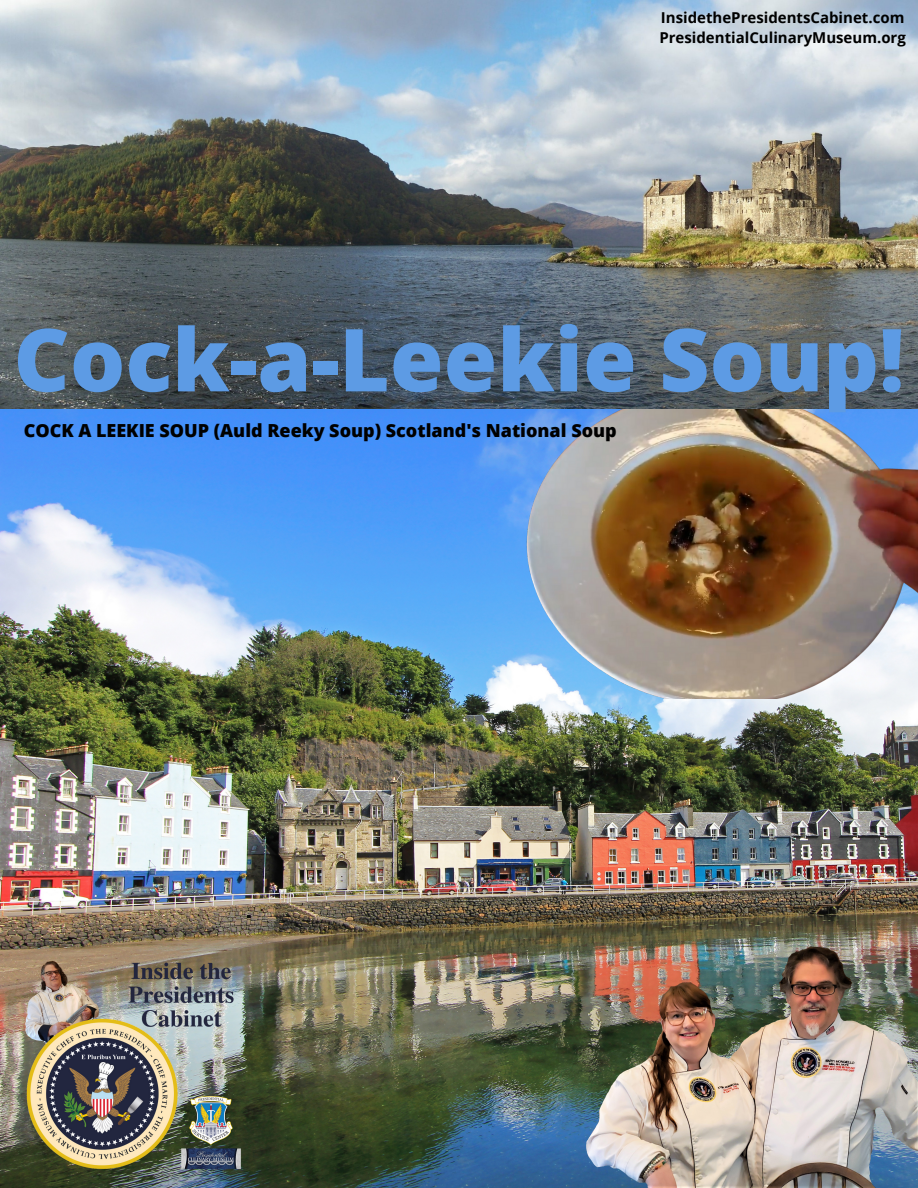
<style>
.page{position:relative;width:918px;height:1188px;background:#fff}
.page>*{position:absolute;margin:0;border:0;box-sizing:border-box;transform-origin:0 0}
.t1{font:800 87px "Open Sans";color:#5d9be4}
.t2{font:800 18px "Open Sans";color:#000}
.t3{font:700 15px "Open Sans";color:#000}
</style>
<div class="page">
<img style="left:0;top:0;width:918px;height:1188px">
<img style="left:469px;top:410px;width:449px;height:289px">
<img style="left:577px;top:921px;width:341px;height:266px">
<img style="left:24px;top:954px;width:219px;height:220px">
<p class="t3" style="left:661px;top:7px;width:245px">InsidethePresidentsCabinet.com</p>
<p class="t3" style="left:659px;top:27px;width:248px">PresidentialCulinaryMuseum.org</p>
<p class="t1" style="left:14px;top:298px;width:892px">Cock-a-Leekie Soup!</p>
<p class="t2" style="left:24px;top:418px;width:595px">COCK A LEEKIE SOUP (Auld Reeky Soup) Scotland's National Soup</p>
</div>
